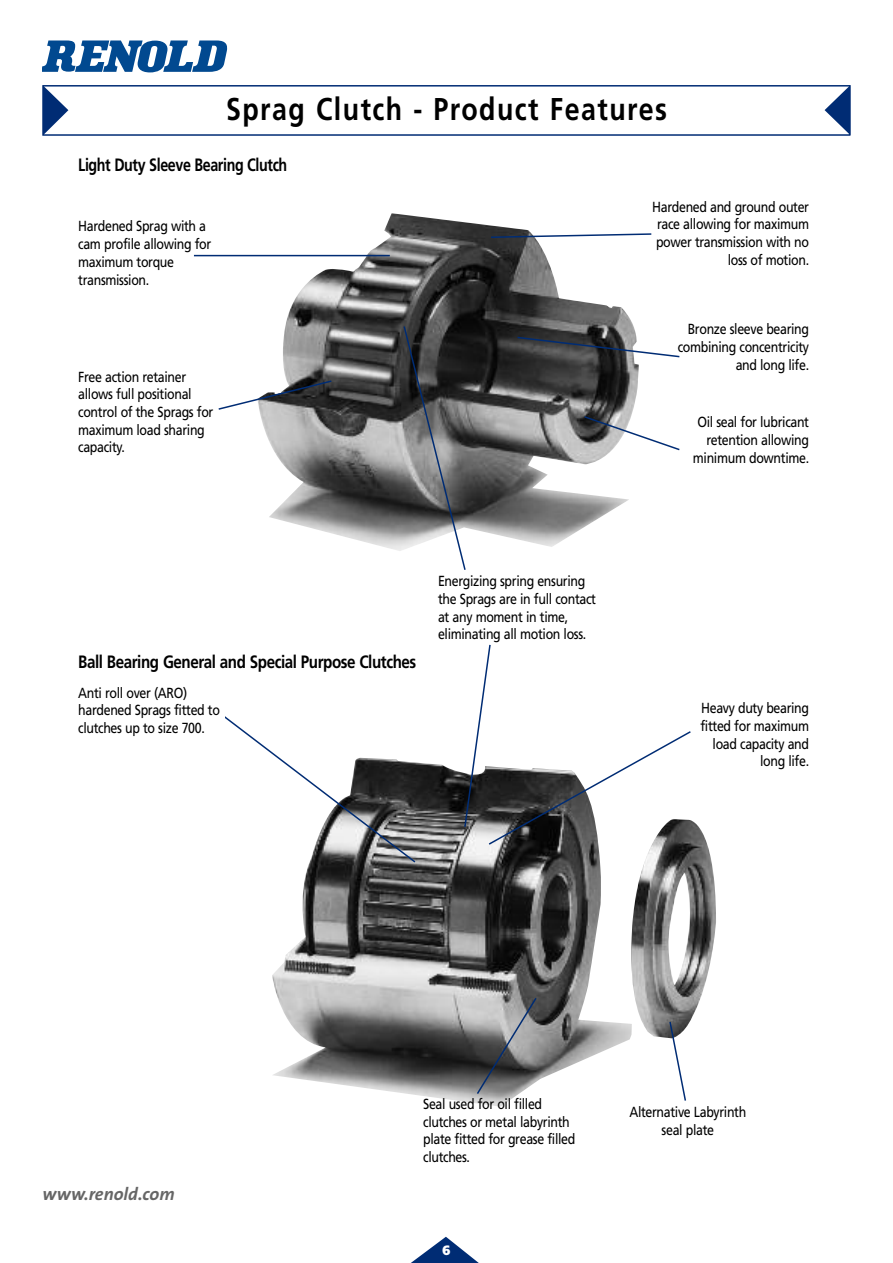
<style>
.page{position:relative;width:893px;height:1263px;background:#fff}
.page>*{position:absolute;margin:0;border:0;box-sizing:border-box;transform-origin:0 0}
.t1{font:700 31.5px "Frutiger CE";letter-spacing:.055em;color:#000;scale:.85 1}
.t2{font:italic 700 18px "The Sans B7";color:#666}
.t3{font:700 17.85px "Frutiger CE";letter-spacing:-.03em;color:#000;scale:.85 1}
.t4{font:700 17.85px "Frutiger CE";letter-spacing:-.03em;color:#000;scale:.8 1}
.t5{font:14.55px/17.7px "Frutiger";letter-spacing:-.03em;color:#000;scale:.85 1}
.t6{font:900 13.5px "Frutiger";color:#fff;scale:.85 1}
</style>
<div class="page">
<svg style="left:43px;top:40px;width:184px;height:32px"></svg>
<svg style="left:411px;top:1237px;width:68px;height:26px"></svg>
<div style="left:43px;top:85px;width:807px;height:51px;border:2px solid #002c74"></div>
<svg style="left:43px;top:85px;width:25px;height:51px"></svg>
<svg style="left:825px;top:85px;width:25px;height:50px"></svg>
<img style="left:257px;top:213px;width:382px;height:338px">
<img style="left:272px;top:762px;width:359px;height:344px">
<hr style="left:194px;top:255px;width:196px;height:1px;background:#002c74">
<svg style="left:489px;top:232px;width:163px;height:7px"></svg>
<svg style="left:516px;top:336px;width:164px;height:22px"></svg>
<svg style="left:583px;top:415px;width:97px;height:36px"></svg>
<svg style="left:402px;top:325px;width:65px;height:245px"></svg>
<svg style="left:463px;top:644px;width:228px;height:202px"></svg>
<svg style="left:475px;top:996px;width:63px;height:100px"></svg>
<svg style="left:218px;top:379px;width:115px;height:32px"></svg>
<svg style="left:225px;top:716px;width:192px;height:148px"></svg>
<img style="left:631px;top:819px;width:85px;height:219px">
<svg style="left:668px;top:1020px;width:19px;height:81px"></svg>
<h1 class="t1" style="left:226px;top:97px;width:520px">Sprag Clutch - Product Features</h1>
<p class="t4" style="left:78px;top:157px;width:263px">Light Duty Sleeve Bearing Clutch</p>
<p class="t5" style="left:78px;top:219px;width:158px">Hardened Sprag with a cam profile allowing for maximum torque transmission.</p>
<p class="t5" style="left:78px;top:369px;width:161px">Free action retainer allows full positional control of the Sprags for maximum load sharing capacity.</p>
<p class="t3" style="left:78px;top:655px;width:399px">Ball Bearing General and Special Purpose Clutches</p>
<p class="t5" style="left:78px;top:685px;width:168px">Anti roll over (ARO) hardened Sprags fitted to clutches up to size 700.</p>
<p class="t5" style="left:438px;top:573px;width:187px">Energizing spring ensuring the Sprags are in full contact at any moment in time, eliminating all motion loss.</p>
<p class="t5" style="left:652px;top:199px;width:186px;text-align:right">Hardened and ground outer race allowing for maximum power transmission with no loss of motion.</p>
<p class="t5" style="left:678px;top:321px;width:156px;text-align:right">Bronze sleeve bearing combining concentricity and long life.</p>
<p class="t5" style="left:693px;top:414px;width:138px;text-align:right">Oil seal for lubricant retention allowing minimum downtime.</p>
<p class="t5" style="left:700px;top:701px;width:129px;text-align:right">Heavy duty bearing fitted for maximum load capacity and long life.</p>
<p class="t2" style="left:43px;top:1184px;width:134px">www.renold.com</p>
<p class="t5" style="left:423px;top:1096px;width:180px">Seal used for oil filled clutches or metal labyrinth plate fitted for grease filled clutches.</p>
<p class="t6" style="left:443px;top:1245px;width:11px">6</p>
<p class="t5" style="left:629px;top:1105px;width:139px;text-align:center">Alternative Labyrinth seal plate</p>
</div>
